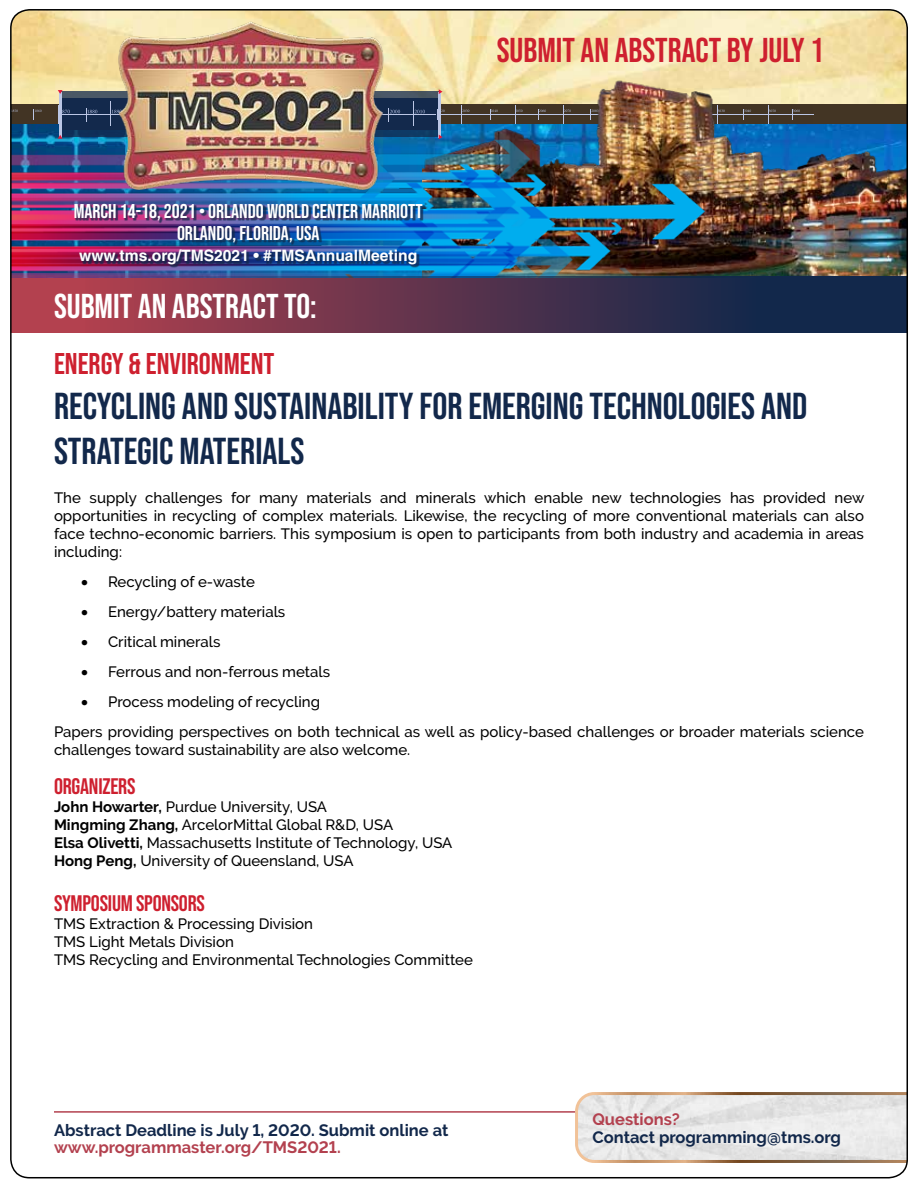
<style>
.page{position:relative;width:918px;height:1188px;background:#fff}
.page>*{position:absolute;margin:0;border:0;box-sizing:border-box;transform-origin:0 0}
.t1{font:37.5px/45px "Bebas Neue";color:#12284b}
.t2{font:34.5px "Bebas Neue";color:#ce202f}
.t3{font:34.5px "Bebas Neue";color:#fff}
.t4{font:30px "Bebas Neue";color:#ce202f}
.t5{font:22.5px "Bebas Neue";letter-spacing:-.01em;color:#ce202f}
.t6{font:19.95px/21.3px "Bebas Neue";color:#fff;text-align:center}
.t7{font:700 16.5px "Raleway";color:#12284b}
.t8{font:700 16.5px "Raleway";color:#b3414f}
.t9{font:700 15.6px "Helvetica";color:#fff}
.t10{font:500 15px/18px "Raleway";color:#000}
.s1{font-weight:700}
</style>
<div class="page">
<img style="left:10px;top:9px;width:898px;height:1170px">
<h3 class="t6" style="left:74px;top:201px;width:350px">MARCH 14-18, 2021 • ORLANDO WORLD CENTER MARRIOTT<br>ORLANDO, FLORIDA, USA</h3>
<p class="t9" style="left:79px;top:246px;width:340px">www.tms.org/TMS2021 • #TMSAnnualMeeting</p>
<h2 class="t3" style="left:54px;top:287px;width:264px">SUBMIT AN ABSTRACT TO:</h2>
<h2 class="t2" style="left:497px;top:30px;width:329px">SUBMIT AN ABSTRACT BY JULY 1</h2>
<h3 class="t4" style="left:54px;top:346px;width:222px">ENERGY &amp; ENVIRONMENT</h3>
<h1 class="t1" style="left:54px;top:383px;width:755px">RECYCLING AND SUSTAINABILITY FOR EMERGING TECHNOLOGIES AND<br>STRATEGIC MATERIALS</h1>
<p class="t10" style="left:54px;top:488px;width:812px;text-align:justify">The supply challenges for many materials and minerals which enable new technologies has provided new opportunities in recycling of complex materials. Likewise, the recycling of more conventional materials can also face techno-economic barriers. This symposium is open to participants from both industry and academia in areas including:</p>
<p class="t10" style="left:81px;top:572px;width:175px">• Recycling of e-waste</p>
<p class="t10" style="left:81px;top:602px;width:206px">• Energy/battery materials</p>
<p class="t10" style="left:81px;top:632px;width:141px">• Critical minerals</p>
<p class="t10" style="left:81px;top:662px;width:251px">• Ferrous and non-ferrous metals</p>
<p class="t10" style="left:54px;top:686px;width:812px;line-height:30px;text-indent:27px">• Process modeling of recycling<br>Papers providing perspectives on both technical as well as policy-based challenges or broader materials science</p>
<p class="t10" style="left:54px;top:740px;width:358px">challenges toward sustainability are also welcome.</p>
<h3 class="t5" style="left:54px;top:773px;width:83px">ORGANIZERS</h3>
<p class="t10" style="left:54px;top:797px;width:400px"><span class="s1">John Howarter,</span> Purdue University, USA<br><span class="s1">Mingming Zhang,</span> ArcelorMittal Global R&amp;D, USA<br><span class="s1">Elsa Olivetti,</span> Massachusetts Institute of Technology, USA <span class="s1">Hong Peng,</span> University of Queensland, USA</p>
<h3 class="t5" style="left:54px;top:890px;width:152px">SYMPOSIUM SPONSORS</h3>
<p class="t10" style="left:54px;top:914px;width:420px">TMS Extraction &amp; Processing Division<br>TMS Light Metals Division<br>TMS Recycling and Environmental Technologies Committee</p>
<p class="t7" style="left:54px;top:1120px;width:396px">Abstract Deadline is July 1, 2020. Submit online at</p>
<p class="t8" style="left:54px;top:1138px;width:288px">www.programmaster.org/TMS2021.</p>
<p class="t8" style="left:592px;top:1110px;width:89px">Questions?</p>
<p class="t7" style="left:592px;top:1127px;width:250px">Contact programming@tms.org</p>
</div>
